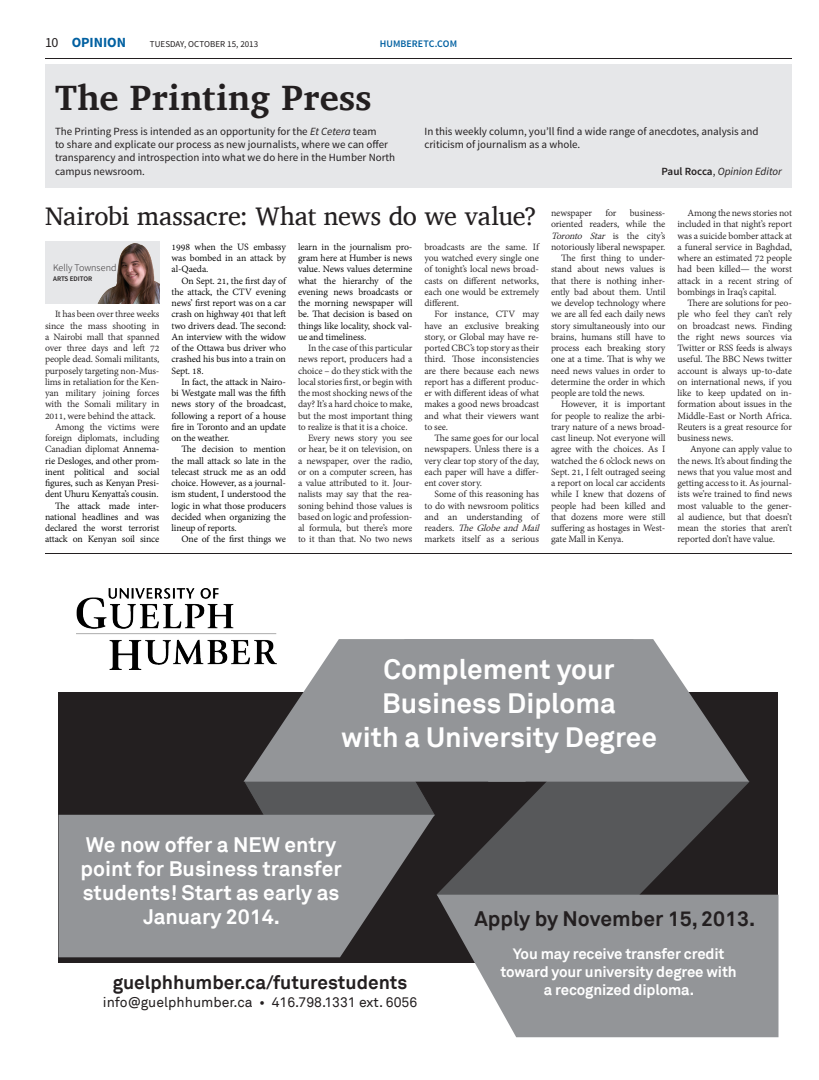
<style>
.page{position:relative;width:819px;height:1080px;background:#fff}
.page>*{position:absolute;margin:0;border:0;box-sizing:border-box;transform-origin:0 0}
.head_opinion_27_auto{font:700 36px "Charis SIL";letter-spacing:.01em;color:#231f20}
.t1{font:700 28px/33.6px "Akkurat";color:#fff;text-align:center}
.head_opinion_27_auto-2{font:26px "Charis SIL";letter-spacing:-.01em;color:#231f20}
.t2{font:700 21px/24px "Akkurat";color:#fff;text-align:center}
.t3{font:700 21px "Akkurat";color:#231f20}
.t4{font:700 19px "Akkurat";color:#231f20}
.t5{font:700 15px/18px "Akkurat";letter-spacing:-.01em;color:#fff;text-align:center}
.t6{font:14px "Akkurat";color:#231f20}
.t7{font:700 14px "Source Sans Pro";color:#0160a1}
.body{font:11px/13.2px "Source Sans Pro";color:#231f20}
.body-2{font:italic 11px "Source Sans Pro";color:#231f20}
.body-3{font:10.5px/11.2px "Adobe Gurmukhi";letter-spacing:-.01em;color:#231f20;text-align:justify}
.body-4{font:10.5px/11.2px "Adobe Gurmukhi";letter-spacing:-.01em;color:#000;text-align:justify}
.t8{font:600 10px "Source Sans Pro";letter-spacing:.005em;color:#0160a1}
.byline{font:300 10px "Source Sans Pro";color:#231f20}
.t9{font:9px "Source Sans Pro";letter-spacing:.005em;color:#231f20}
.byline_title{font:600 7px "Source Sans Pro";color:#231f20}
.s1{font-weight:400;color:#231f20}
.s2{font-style:italic}
.s3{font-weight:600;font-style:normal}
.s4{font-style:normal}
.s5{color:#231f20}
</style>
<div class="page">
<hr style="left:45px;top:58px;width:747px;height:1px;background:#231f20">
<div style="left:58px;top:692px;width:720px;height:271px;background:#231f20"></div>
<svg style="left:437px;top:781px;width:313px;height:114px;fill:#57585a"></svg>
<svg style="left:242px;top:781px;width:193px;height:34px"></svg>
<svg style="left:244px;top:639px;width:160px;height:143px;fill:#939598"></svg>
<svg style="left:437px;top:895px;width:341px;height:142px;fill:#939598"></svg>
<svg style="left:404px;top:639px;width:345px;height:143px;fill:#939598"></svg>
<svg style="left:58px;top:815px;width:377px;height:142px;fill:#939598"></svg>
<img style="left:76px;top:589px;width:201px;height:81px">
<div style="left:45px;top:241px;width:115px;height:62px;background:#e6e7e9"></div>
<img style="left:98px;top:243px;width:62px;height:60px">
<div style="left:45px;top:64px;width:747px;height:124px;background:#e6e7e9"></div>
<hr style="left:45px;top:553px;width:747px;height:1px;background:#231f20">
<h3 class="t7" style="left:45px;top:34px;width:83px"><span class="s1">10</span> OPINION</h3>
<p class="t9" style="left:150px;top:39px;width:110px">TUESDAY, OCTOBER 15, 2013</p>
<p class="t8" style="left:380px;top:38px;width:79px">HUMBERETC.COM</p>
<p class="head_opinion_27_auto" style="left:55px;top:77px;width:318px">The Printing Press</p>
<p class="body" style="left:55px;top:125px;width:342px">The Printing Press is intended as an opportunity for the <span class="s2">Et Cetera</span> team<br>to share and explicate our process as new journalists, where we can offer transparency and introspection into what we do here in the Humber North campus newsroom.</p>
<p class="body" style="left:424px;top:125px;width:336px">In this weekly column, you’ll find a wide range of anecdotes, analysis and criticism of journalism as a whole.</p>
<p class="body-2" style="left:661px;top:164px;width:122px"><span class="s3">Paul Rocca</span><span class="s4">,</span> Opinion Editor</p>
<p class="head_opinion_27_auto-2" style="left:45px;top:200px;width:493px">Nairobi massacre: What news do we value?</p>
<p class="byline" style="left:53px;top:262px;width:65px">Kelly Townsend</p>
<p class="byline_title" style="left:53px;top:274px;width:41px">ARTS EDITOR</p>
<p class="body-3" style="left:45px;top:309px;width:116px;text-indent:10px">It has been over three weeks since the mass shooting in a Nairobi mall that spanned over three days and left 72 people dead. Somali militants, purposely targeting non-Mus&shy;lims in retaliation for the Ken&shy;yan military joining forces with the Somali military in 2011, were behind the attack.</p>
<p class="body-4" style="left:45px;top:421px;width:116px;text-indent:10px"><span class="s5">Among the victims were foreign diplomats, including Canadian diplomat</span> Annema&shy;rie Desloges, and other prom&shy;inent political and social figures, such as Kenyan Presi&shy;dent Uhuru Kenyatta’s cousin.</p>
<p class="body-4" style="left:45px;top:500px;width:116px;text-indent:10px">The attack made inter&shy;national headlines and was declared the worst terrorist attack on Kenyan soil since</p>
<p class="body-4" style="left:172px;top:241px;width:116px">1998 when the US embassy was bombed in an attack by al-Qaeda.</p>
<p class="body-4" style="left:172px;top:275px;width:116px;text-indent:10px">On Sept. 21, the first day of the attack, the CTV evening news’ first report was on a car crash on highway 401 that left two drivers dead. The second:<br>An interview with the widow of the Ottawa bus driver who crashed his bus into a train on Sept. 18.</p>
<p class="body-4" style="left:172px;top:376px;width:116px;text-indent:10px">In fact, the attack in Nairo&shy;bi Westgate mall was the fifth news story of the broadcast, following a report of a house fire in Toronto and an update on the weather.</p>
<p class="body-4" style="left:172px;top:444px;width:116px;text-indent:10px">The decision to mention the mall attack so late in the telecast struck me as an odd choice. However, as a journal&shy;ism student, I understood the logic in what those producers decided when organizing the lineup of reports.</p>
<p class="body-4" style="left:182px;top:534px;width:106px">One of the first things we</p>
<p class="body-4" style="left:298px;top:241px;width:116px">learn in the journalism pro&shy;gram here at Humber is news value. News values determine what the hierarchy of the evening news broadcasts or the morning newspaper will be. That decision is based on things like locality, shock val&shy;ue and timeliness.</p>
<p class="body-3" style="left:298px;top:343px;width:116px;text-indent:10px">In the case of this particular news report, producers had a choice – do they stick with the local stories first, or begin with the most shocking news of the day? It’s a hard choice to make, but the most important thing to realize is that it is a choice.</p>
<p class="body-3" style="left:298px;top:433px;width:116px;text-indent:10px">Every news story you see or hear, be it on television, on a newspaper, over the radio, or on a computer screen, has a value attributed to it. Jour&shy;nalists may say that the rea&shy;soning behind those values is based on logic and profession&shy;al formula, but there’s more to it than that. No two news</p>
<p class="body-3" style="left:424px;top:241px;width:116px">broadcasts are the same. If you watched every single one of tonight’s local news broad&shy;casts on different networks, each one would be extremely different.</p>
<p class="body-3" style="left:424px;top:309px;width:116px;text-indent:10px">For instance, CTV may have an exclusive breaking story, or Global may have re&shy;ported CBC’s top story as their third. Those inconsistencies are there because each news report has a different produc&shy;er with different ideas of what makes a good news broadcast and what their viewers want to see.</p>
<p class="body-3" style="left:424px;top:433px;width:116px;text-indent:10px">The same goes for our local newspapers. Unless there is a very clear top story of the day, each paper will have a differ&shy;ent cover story.</p>
<p class="body-3" style="left:424px;top:489px;width:119px;text-align:left;text-indent:10px">Some of this reasoning has to do with newsroom politics and an understanding of r e a d e r s . <span class="s2">TheGlobeandMail </span>markets itself as a serious</p>
<p class="body-3" style="left:551px;top:208px;width:116px;text-indent:79px">business&shy;oriented readers, while the <span class="s2">Toronto Star</span> i s t h e c i t y ’ s notoriously liberal newspaper.</p>
<p class="body-3" style="left:551px;top:253px;width:116px;text-indent:10px">The first thing to under&shy;stand about news values is that there is nothing inher&shy;ently bad about them. Until we develop technology where we are all fed each daily news story simultaneously into our brains, humans still have to process each breaking story one at a time. That is why we need news values in order to determine the order in which people are told the news.</p>
<p class="body-3" style="left:551px;top:399px;width:116px;text-indent:10px">However, it is important for people to realize the arbi&shy;trary nature of a news broad&shy;cast lineup. Not everyone will agree with the choices. As I watched the 6 o’clock news on Sept. 21, I felt outraged seeing a report on local car accidents while I knew that dozens of people had been killed and that dozens more were still suffering as hostages in West&shy;gate Mall in Kenya.</p>
<p class="body-3" style="left:551px;top:208px;width:43px">newspaper</p>
<p class="body-3" style="left:606px;top:208px;width:13px">for</p>
<p class="body-3" style="left:678px;top:208px;width:116px;text-indent:10px">Among the news stories not included in that night’s report was a suicide bomber attack at a funeral service in Baghdad, where an estimated 72 people had been killed— the worst attack in a recent string of bombings in Iraq’s capital.</p>
<p class="body-3" style="left:678px;top:298px;width:116px;text-indent:10px">There are solutions for peo&shy;ple who feel they can’t rely on broadcast news. Finding the right news sources via Twitter or RSS feeds is always useful. The BBC News twitter account is always up-to-date on international news, if you like to keep updated on in&shy;formation about issues in the Middle-East or North Africa.<br>Reuters is a great resource for business news.</p>
<p class="body-3" style="left:678px;top:444px;width:116px;text-indent:13px">Anyone can apply value to the news. It’s about finding the news that you value most and getting access to it. As journal&shy;ists we’re trained to find news most valuable to the gener&shy;al audience, but that doesn’t mean the stories that aren’t reported don’t have value.</p>
<p class="t1" style="left:341px;top:653px;width:317px">Complement your<br>Business Diploma<br>with a University Degree</p>
<p class="t2" style="left:81px;top:832px;width:263px">We now offer a NEW entry point for Business transfer students! Start as early as<br>January 2014.</p>
<p class="t4" style="left:113px;top:970px;width:296px">guelphhumber.ca/futurestudents</p>
<p class="t6" style="left:103px;top:993px;width:316px">info@guelphhumber.ca • 416.798.1331 ext. 6056</p>
<p class="t3" style="left:475px;top:906px;width:282px">Apply by November 15, 2013.</p>
<p class="t5" style="left:501px;top:945px;width:238px">You may receive transfer credit toward your university degree with a recognized diploma.</p>
</div>
